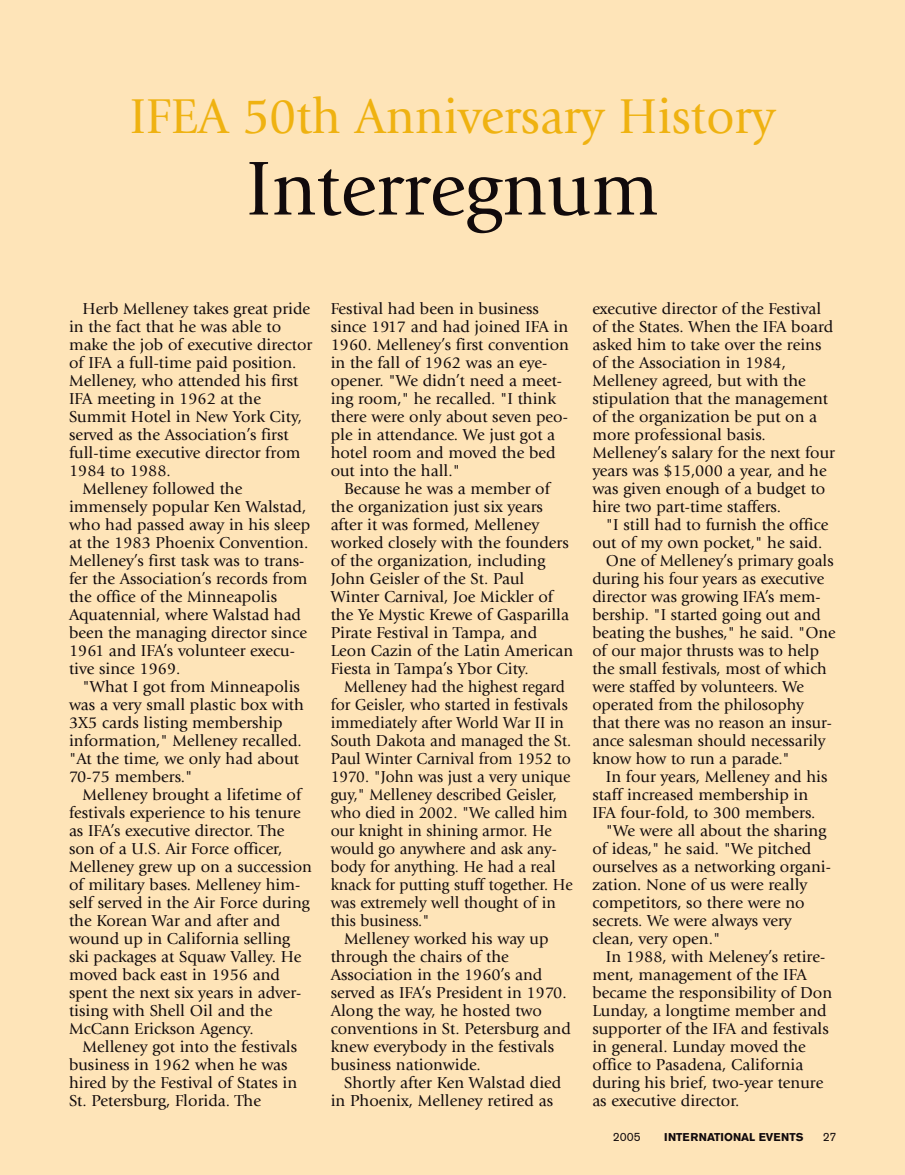
<style>
.page{position:relative;width:905px;height:1175px;background:#fff}
.page>*{position:absolute;margin:0;border:0;box-sizing:border-box;transform-origin:0 0}
.t1{font:79.5px "Giovanni";color:#110a0c;scale:.96 1}
.t2{font:51px "Giovanni";color:#efb211;scale:.96 1}
.t3{font:16.5px/18px "Giovanni";color:#110a0c}
.t4{font:16.5px/18px "Giovanni";color:#110a0c;scale:.96 1}
.t5{font:12px "Akzidenz Grotesk BE";color:#110a0c}
.t6{font:700 11.25px "Akzidenz Grotesk BE";color:#110a0c}
</style>
<div class="page">
<div style="left:0;top:0;width:904px;height:1174px;background:#fee4b8"></div>
<h2 class="t2" style="left:130px;top:96px;width:673px">IFEA 50th Anniversary History</h2>
<h1 class="t1" style="left:246px;top:157px;width:431px">Interregnum</h1>
<p class="t3" style="left:82px;top:300px;width:229px">Herb Melleney takes great pride</p>
<p class="t3" style="left:69px;top:318px;width:213px">in the fact that he was able to</p>
<p class="t3" style="left:69px;top:336px;width:245px">make the job of executive director</p>
<p class="t3" style="left:69px;top:354px;width:229px">of IFA a full-time paid position.</p>
<p class="t3" style="left:69px;top:372px;width:231px">Melleney, who attended his first</p>
<p class="t3" style="left:69px;top:390px;width:193px">IFA meeting in 1962 at the</p>
<p class="t3" style="left:69px;top:408px;width:234px">Summit Hotel in New York City,</p>
<p class="t3" style="left:69px;top:426px;width:221px">served as the Association’s first</p>
<p class="t3" style="left:69px;top:444px;width:233px">full-time executive director from</p>
<p class="t3" style="left:69px;top:462px;width:103px">1984 to 1988.</p>
<p class="t3" style="left:82px;top:480px;width:161px">Melleney followed the</p>
<p class="t3" style="left:69px;top:498px;width:239px">immensely popular Ken Walstad,</p>
<p class="t3" style="left:69px;top:516px;width:243px">who had passed away in his sleep</p>
<p class="t3" style="left:69px;top:534px;width:241px">at the 1983 Phoenix Convention.</p>
<p class="t3" style="left:69px;top:552px;width:237px">Melleney’s first task was to trans-</p>
<p class="t3" style="left:69px;top:570px;width:240px">fer the Association’s records from</p>
<p class="t3" style="left:69px;top:588px;width:209px">the office of the Minneapolis</p>
<p class="t3" style="left:69px;top:606px;width:233px">Aquatennial, where Walstad had</p>
<p class="t3" style="left:69px;top:624px;width:239px">been the managing director since</p>
<p class="t3" style="left:69px;top:642px;width:227px">1961 and IFA’s volunteer execu-</p>
<p class="t3" style="left:69px;top:660px;width:113px">tive since 1969.</p>
<p class="t3" style="left:82px;top:678px;width:219px">"What I got from Minneapolis</p>
<p class="t3" style="left:69px;top:696px;width:236px">was a very small plastic box with</p>
<p class="t3" style="left:69px;top:714px;width:215px">3X5 cards listing membership</p>
<p class="t3" style="left:69px;top:732px;width:234px">information," Melleney recalled.</p>
<p class="t3" style="left:69px;top:750px;width:231px">"At the time, we only had about</p>
<p class="t3" style="left:69px;top:768px;width:125px">70-75 members."</p>
<p class="t3" style="left:82px;top:786px;width:220px">Melleney brought a lifetime of</p>
<p class="t3" style="left:69px;top:804px;width:233px">festivals experience to his tenure</p>
<p class="t3" style="left:69px;top:822px;width:217px">as IFA’s executive director. The</p>
<p class="t3" style="left:69px;top:840px;width:215px">son of a U.S. Air Force officer,</p>
<p class="t3" style="left:69px;top:858px;width:244px">Melleney grew up on a succession</p>
<p class="t3" style="left:69px;top:876px;width:233px">of military bases. Melleney him-</p>
<p class="t3" style="left:69px;top:894px;width:242px">self served in the Air Force during</p>
<p class="t3" style="left:69px;top:912px;width:213px">the Korean War and after and</p>
<p class="t3" style="left:69px;top:930px;width:223px">wound up in California selling</p>
<p class="t3" style="left:69px;top:948px;width:234px">ski packages at Squaw Valley. He</p>
<p class="t3" style="left:69px;top:966px;width:212px">moved back east in 1956 and</p>
<p class="t3" style="left:69px;top:984px;width:234px">spent the next six years in adver-</p>
<p class="t3" style="left:69px;top:1002px;width:205px">tising with Shell Oil and the</p>
<p class="t3" style="left:69px;top:1020px;width:186px">McCann Erickson Agency.</p>
<p class="t3" style="left:82px;top:1038px;width:216px">Melleney got into the festivals</p>
<p class="t3" style="left:69px;top:1056px;width:220px">business in 1962 when he was</p>
<p class="t3" style="left:69px;top:1074px;width:230px">hired by the Festival of States in</p>
<p class="t3" style="left:69px;top:1092px;width:193px">St. Petersburg, Florida. The</p>
<p class="t3" style="left:331px;top:300px;width:240px">Festival had been in business since 1917 and had joined IFA in<br>1960. Melleney’s first convention in the fall of 1962 was an eye&shy;opener. "We didn’t need a meet&shy;ing room," he recalled. "I think there were only about seven peo&shy;ple in attendance. We just got a hotel room and moved the bed out into the hall."</p>
<p class="t3" style="left:331px;top:480px;width:244px;text-indent:14px">Because he was a member of the organization just six years after it was formed, Melleney worked closely with the founders of the organization, including<br>John Geisler of the St. Paul<br>Winter Carnival, Joe Mickler of the Ye Mystic Krewe of Gasparilla<br>Pirate Festival in Tampa, and<br>Leon Cazin of the Latin American<br>Fiesta in Tampa’s Ybor City.</p>
<p class="t4" style="left:331px;top:678px;width:254px;text-indent:13px">Melleney had the highest regard for Geisler, who started in festivals immediately after World War II in<br>South Dakota and managed the St.<br>Paul Winter Carnival from 1952 to<br>1970. "John was just a very unique guy," Melleney described Geisler, who died in 2002. "We called him our knight in shining armor. He would go anywhere and ask any&shy;body for anything. He had a real knack for putting stuff together. He was extremely well thought of in this business."</p>
<p class="t3" style="left:331px;top:930px;width:242px;text-indent:13px">Melleney worked his way up through the chairs of the<br>Association in the 1960’s and served as IFA’s President in 1970.<br>Along the way, he hosted two conventions in St. Petersburg and knew everybody in the festivals business nationwide.</p>
<p class="t3" style="left:331px;top:1074px;width:232px;text-indent:13px">Shortly after Ken Walstad died in Phoenix, Melleney retired as</p>
<p class="t3" style="left:592px;top:300px;width:244px">executive director of the Festival of the States. When the IFA board asked him to take over the reins of the Association in 1984,<br>Melleney agreed, but with the stipulation that the management of the organization be put on a more professional basis.<br>Melleney’s salary for the next four years was $15,000 a year, and he was given enough of a budget to hire two part-time staffers.</p>
<p class="t3" style="left:606px;top:516px;width:224px">"I still had to furnish the office</p>
<p class="t3" style="left:592px;top:534px;width:231px">out of my own pocket," he said.</p>
<p class="t3" style="left:606px;top:552px;width:229px">One of Melleney’s primary goals</p>
<p class="t3" style="left:592px;top:570px;width:233px">during his four years as executive</p>
<p class="t3" style="left:592px;top:588px;width:230px">director was growing IFA’s mem-</p>
<p class="t3" style="left:592px;top:606px;width:230px">bership. "I started going out and</p>
<p class="t3" style="left:592px;top:624px;width:245px">beating the bushes," he said. "One</p>
<p class="t3" style="left:592px;top:642px;width:228px">of our major thrusts was to help</p>
<p class="t3" style="left:592px;top:660px;width:236px">the small festivals, most of which</p>
<p class="t3" style="left:592px;top:678px;width:213px">were staffed by volunteers. We</p>
<p class="t3" style="left:592px;top:696px;width:213px">operated from the philosophy</p>
<p class="t3" style="left:592px;top:714px;width:241px">that there was no reason an insur-</p>
<p class="t3" style="left:592px;top:732px;width:235px">ance salesman should necessarily</p>
<p class="t3" style="left:592px;top:750px;width:199px">know how to run a parade."</p>
<p class="t3" style="left:606px;top:768px;width:223px">In four years, Melleney and his</p>
<p class="t3" style="left:592px;top:786px;width:217px">staff increased membership in</p>
<p class="t3" style="left:592px;top:804px;width:224px">IFA four-fold, to 300 members.</p>
<p class="t3" style="left:606px;top:822px;width:222px">"We were all about the sharing</p>
<p class="t3" style="left:592px;top:840px;width:220px">of ideas," he said. "We pitched</p>
<p class="t3" style="left:592px;top:858px;width:240px">ourselves as a networking organi-</p>
<p class="t3" style="left:592px;top:876px;width:217px">zation. None of us were really</p>
<p class="t3" style="left:592px;top:894px;width:214px">competitors, so there were no</p>
<p class="t3" style="left:592px;top:912px;width:201px">secrets. We were always very</p>
<p class="t3" style="left:592px;top:930px;width:129px">clean, very open."</p>
<p class="t3" style="left:606px;top:948px;width:221px">In 1988, with Meleney’s retire-</p>
<p class="t3" style="left:592px;top:966px;width:216px">ment, management of the IFA</p>
<p class="t3" style="left:592px;top:984px;width:241px">became the responsibility of Don</p>
<p class="t3" style="left:592px;top:1002px;width:236px">Lunday, a longtime member and</p>
<p class="t3" style="left:592px;top:1020px;width:238px">supporter of the IFA and festivals</p>
<p class="t3" style="left:592px;top:1038px;width:215px">in general. Lunday moved the</p>
<p class="t3" style="left:592px;top:1056px;width:212px">office to Pasadena, California</p>
<p class="t3" style="left:592px;top:1074px;width:232px">during his brief, two-year tenure</p>
<p class="t3" style="left:592px;top:1092px;width:149px">as executive director.</p>
<p class="t5" style="left:612px;top:1132px;width:29px">2005</p>
<p class="t6" style="left:664px;top:1132px;width:141px">INTERNATIONAL EVENTS</p>
<p class="t5" style="left:822px;top:1132px;width:15px">27</p>
</div>
